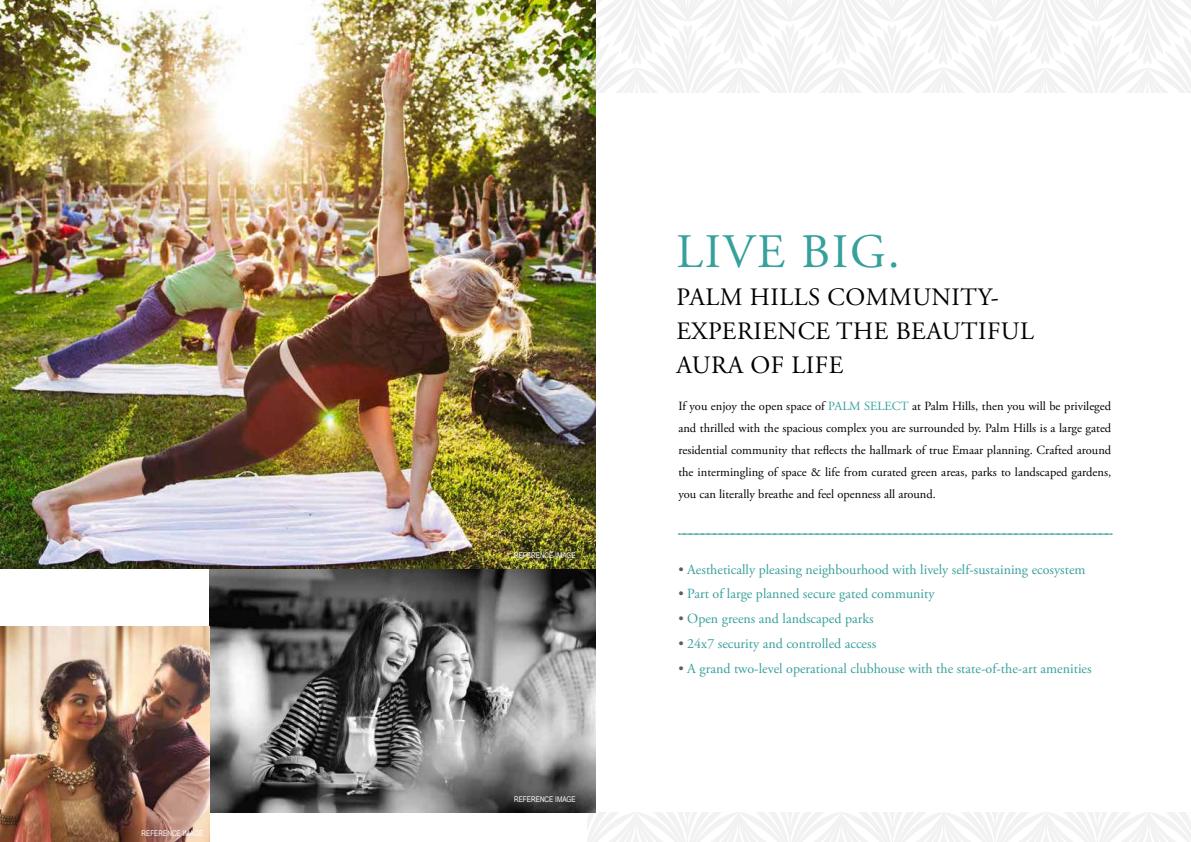
<style>
.page{position:relative;width:1191px;height:842px;background:#fff}
.page>*{position:absolute;margin:0;border:0;box-sizing:border-box;transform-origin:0 0}
.t1{font:48px "Adobe Garamond Pro";letter-spacing:.04em;color:#36a09c}
.t2{font:25px/34.1px "Adobe Garamond Pro";letter-spacing:.02em;color:#000}
.t3{font:14px "Adobe Garamond Pro";color:#36a09c}
.t4{font:12.5px/22px "Adobe Garamond Pro";color:#000;text-align:justify}
.t5{font:7.8px "Arial Narrow";color:#fff}
.s1{color:#36a09c}
.s2{color:#5d5d5d}
</style>
<div class="page">
<svg style="left:595px;top:0;width:596px;height:93px"></svg>
<svg style="left:587px;top:813px;width:604px;height:29px"></svg>
<svg style="left:678px;top:534px;width:434px;height:1px"></svg>
<img style="left:210px;top:568px;width:385px;height:245px">
<img style="left:0;top:0;width:595px;height:568px">
<img style="left:0;top:627px;width:210px;height:215px">
<p class="t5" style="left:141px;top:830px;width:63px">REFERENCE IMAGE</p>
<p class="t5" style="left:514px;top:552px;width:63px">REFERENCE IMAGE</p>
<p class="t5" style="left:514px;top:797px;width:63px">REFERENCE IMAGE</p>
<h1 class="t1" style="left:676px;top:231px;width:225px">LIVE BIG.</h1>
<h2 class="t2" style="left:676px;top:282px;width:359px">PALM HILLS COMMUNITY-<br>EXPERIENCE THE BEAUTIFUL<br>AURA OF LIFE</h2>
<p class="t4" style="left:678px;top:396px;width:434px">If you enjoy the open space of <span class="s1">PALM SELECT</span> at Palm Hills, then you will be privileged and thrilled with the spacious complex you are surrounded by. Palm Hills is a large gated residential community that reflects the hallmark of true Emaar planning. Crafted around the intermingling of space &amp; life from curated green areas, parks to landscaped gardens, you can literally breathe and feel openness all around.</p>
<p class="t3" style="left:678px;top:563px;width:409px"><span class="s2">•</span> Aesthetically pleasing neighbourhood with lively self-sustaining ecosystem</p>
<p class="t3" style="left:678px;top:588px;width:258px"><span class="s2">•</span> Part of large planned secure gated community</p>
<p class="t3" style="left:678px;top:613px;width:197px"><span class="s2">•</span> Open greens and landscaped parks</p>
<p class="t3" style="left:678px;top:638px;width:199px"><span class="s2">•</span> 24x7 security and controlled access</p>
<p class="t3" style="left:678px;top:663px;width:415px"><span class="s2">•</span> A grand two-level operational clubhouse with the state-of-the-art amenities</p>
</div>
